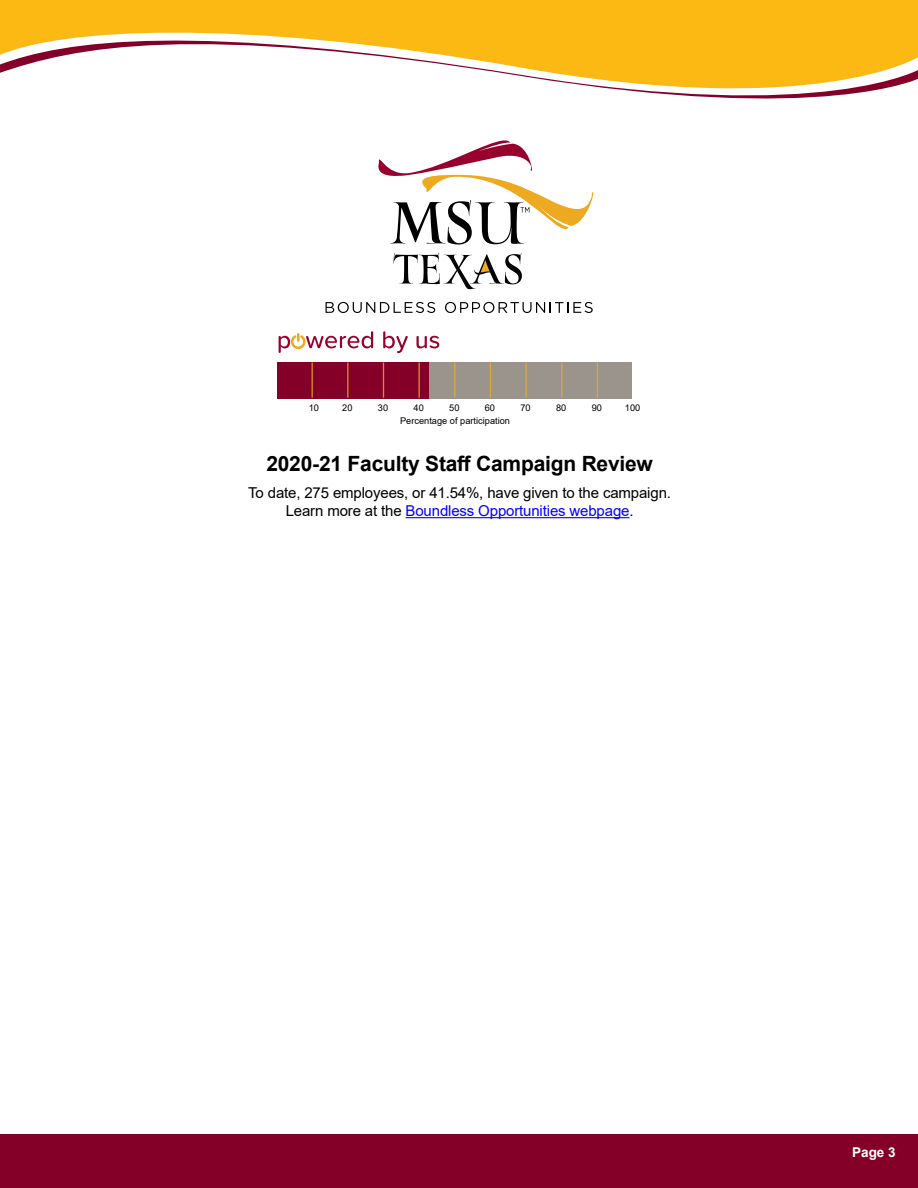
<style>
.page{position:relative;width:918px;height:1188px;background:#fff}
.page>*{position:absolute;margin:0;border:0;box-sizing:border-box;transform-origin:0 0}
.Text{font:700 21px "Arial";letter-spacing:-.01em;color:#000}
.Text-2{font:15px "Arial";letter-spacing:-.01em;color:#000}
.Text-3{font:15px "Arial";letter-spacing:-.01em;color:#00f}
.t1{font:700 13.5px "Arial";color:#fff}
.Text-4{font:9.3px "Arial";color:#000}
.s1{color:#000}
</style>
<div class="page">
<div style="left:0;top:1134px;width:918px;height:54px;background:#840029"></div>
<div style="left:0;top:0;width:918px;height:21px;background:#fdb913"></div>
<svg style="left:0;top:21px;width:918px;height:78px"></svg>
<svg style="left:279px;top:331px;width:160px;height:22px"></svg>
<div style="left:277px;top:362px;width:355px;height:36px;background:#9b948c"></div>
<div style="left:277px;top:362px;width:152px;height:36px;background:#840029"></div>
<hr style="left:312px;top:363px;width:1px;height:35px;background:#ebac20">
<hr style="left:347px;top:363px;width:2px;height:35px;background:#ebac20">
<hr style="left:383px;top:363px;width:1px;height:35px;background:#ebac20">
<hr style="left:418px;top:363px;width:2px;height:35px;background:#ebac20">
<hr style="left:454px;top:363px;width:1px;height:35px;background:#ebac20">
<hr style="left:490px;top:363px;width:1px;height:35px;background:#ebac20">
<hr style="left:525px;top:363px;width:2px;height:35px;background:#ebac20">
<hr style="left:561px;top:363px;width:1px;height:35px;background:#ebac20">
<hr style="left:597px;top:363px;width:1px;height:35px;background:#ebac20">
<svg style="left:393px;top:253px;width:129px;height:36px"></svg>
<svg style="left:378px;top:140px;width:216px;height:105px"></svg>
<svg style="left:326px;top:302px;width:109px;height:11px"></svg>
<svg style="left:445px;top:302px;width:148px;height:11px"></svg>
<hr style="left:406px;top:517px;width:223px;height:1px;background:#00f">
<p class="Text-4" style="left:309px;top:401px;width:12px">10</p>
<p class="Text-4" style="left:342px;top:401px;width:12px">20</p>
<p class="Text-4" style="left:378px;top:401px;width:12px">30</p>
<p class="Text-4" style="left:414px;top:401px;width:12px">40</p>
<p class="Text-4" style="left:449px;top:401px;width:12px">50</p>
<p class="Text-4" style="left:485px;top:401px;width:12px">60</p>
<p class="Text-4" style="left:520px;top:401px;width:12px">70</p>
<p class="Text-4" style="left:556px;top:401px;width:12px">80</p>
<p class="Text-4" style="left:592px;top:401px;width:12px">90</p>
<p class="Text-4" style="left:625px;top:401px;width:17px">100</p>
<p class="Text-4" style="left:400px;top:414px;width:111px">Percentage of participation</p>
<p class="Text" style="left:266px;top:449px;width:388px">2020-21 Faculty Staff Campaign Review</p>
<p class="Text-2" style="left:248px;top:482px;width:424px">To date, 275 employees, or 41.54%, have given to the campaign.</p>
<p class="Text-3" style="left:286px;top:500px;width:349px"><span class="s1">Learn more at the</span> Boundless Opportunities webpage<span class="s1">.</span></p>
<p class="t1" style="left:852px;top:1143px;width:45px">Page 3</p>
</div>
